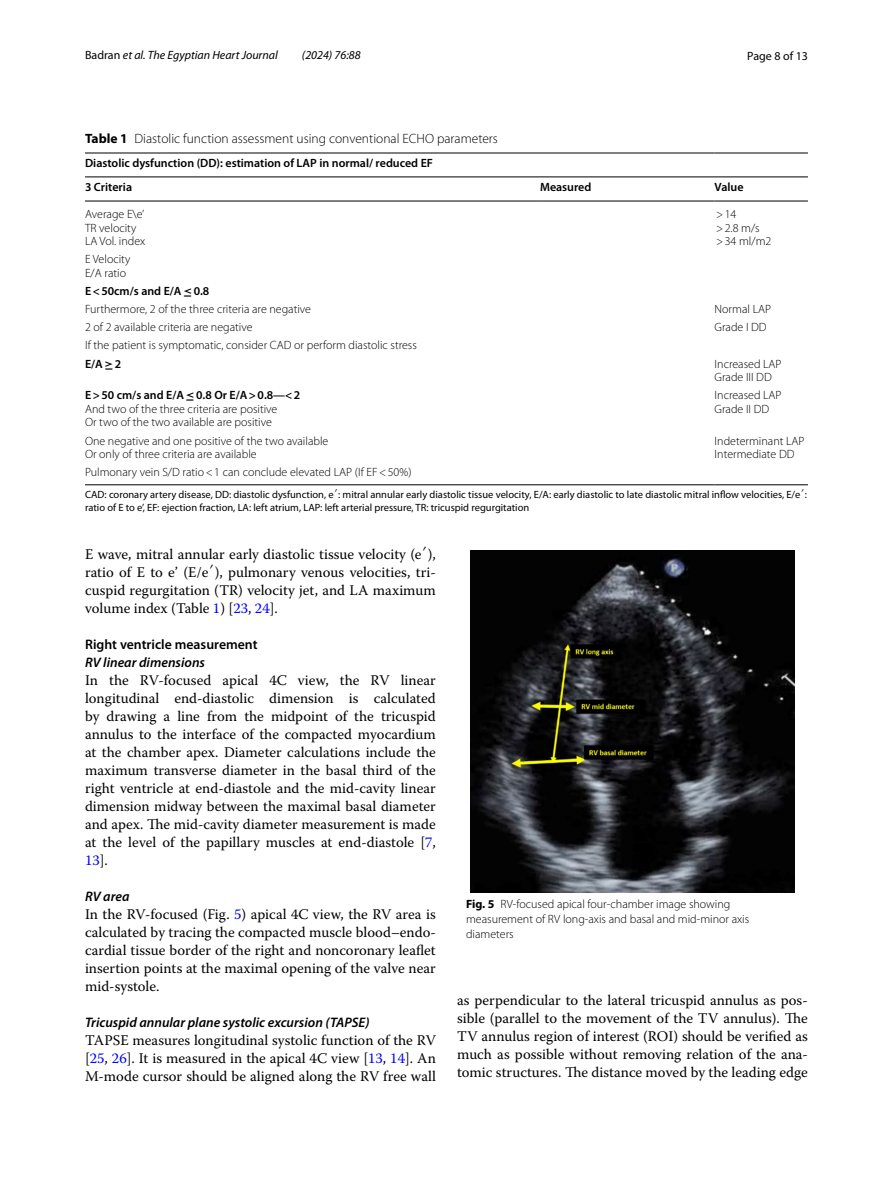
<style>
.page{position:relative;width:893px;height:1187px;background:#fff}
.page>*{position:absolute;margin:0;border:0;box-sizing:border-box;transform-origin:0 0}
.t1{font:14.7px/18px "Warnock Pro";color:#000;text-align:justify}
.t2{font:italic 600 13.8px "Myriad Pro";color:#000}
.t3{font:600 13.8px "Myriad Pro";color:#000}
.t4{font:300 13.5px "Myriad Pro";color:#000}
.t5{font:300 12px/13.5px "Myriad Pro";color:#000}
.t6{font:600 12px/23.9px "Myriad Pro";color:#000}
.t7{font:italic 12px "Myriad Pro";color:#000}
.t8{font:12px "Myriad Pro";color:#000}
.t9{font:10.5px/12.8px "Myriad Pro";color:#000}
.s1{font-style:normal}
.s2{font-weight:700}
.s3{font-weight:600}
.s4{font-family:"SPSMTSYB Bold";font-weight:400}
.s5{font-family:"Code 2000"}
.s6{color:#00f}
</style>
<div class="page">
<hr style="left:85px;top:153px;width:455px;height:1px;background:#000">
<hr style="left:540px;top:153px;width:175px;height:1px;background:#000">
<hr style="left:715px;top:153px;width:93px;height:1px;background:#000">
<hr style="left:85px;top:201px;width:455px;height:1px;background:#000">
<hr style="left:540px;top:201px;width:175px;height:1px;background:#000">
<hr style="left:715px;top:201px;width:93px;height:1px;background:#000">
<hr style="left:85px;top:484px;width:455px;height:1px;background:#000">
<hr style="left:540px;top:484px;width:175px;height:1px;background:#000">
<hr style="left:715px;top:484px;width:93px;height:1px;background:#000">
<hr style="left:85px;top:177px;width:723px;height:1px;background:#000">
<img style="left:471px;top:550px;width:323px;height:342px">
<p class="t7" style="left:85px;top:48px;width:194px"><span class="s1">Badran</span> et al. The Egyptian Heart Journal</p>
<p class="t7" style="left:302px;top:48px;width:60px">(2024) 76:88</p>
<p class="t8" style="left:747px;top:48px;width:62px">Page 8 of 13</p>
<p class="t4" style="left:85px;top:131px;width:414px"><span class="s2">Table 1</span> Diastolic function assessment using conventional ECHO parameters</p>
<p class="t6" style="left:85px;top:151px;width:349px">Diastolic dysfunction (DD): estimation of LAP in normal/ reduced EF<br>3 Criteria</p>
<p class="t6" style="left:540px;top:175px;width:53px">Measured</p>
<p class="t6" style="left:715px;top:175px;width:30px">Value</p>
<p class="t5" style="left:85px;top:207px;width:62px">Average E\e’<br>TR velocity<br>LA Vol. index</p>
<p class="t5" style="left:716px;top:207px;width:57px">&gt;14<br>&gt;2.8 m/s &gt;34 ml/m2</p>
<p class="t5" style="left:85px;top:253px;width:47px">E Velocity<br>E/A ratio</p>
<p class="t5" style="left:85px;top:282px;width:228px;line-height:18.1px"><span class="s3">E&lt;50cm/s and E/A</span><span class="s4">≤</span><span class="s3">0.8<br></span>Furthermore, 2 of the three criteria are negative</p>
<p class="t5" style="left:715px;top:302px;width:58px">Normal LAP</p>
<p class="t5" style="left:85px;top:321px;width:169px">2 of 2 available criteria are negative</p>
<p class="t5" style="left:715px;top:321px;width:54px">Grade I DD</p>
<p class="t5" style="left:85px;top:336px;width:333px;line-height:18.1px">If the patient is symptomatic, consider CAD or perform diastolic stress<br><span class="s3">E/A</span><span class="s4">≥</span><span class="s3">2</span></p>
<p class="t5" style="left:715px;top:357px;width:69px">Increased LAP<br>Grade III DD</p>
<p class="t5" style="left:85px;top:389px;width:217px"><span class="s3">E&gt;50 cm/s and E/A</span><span class="s4">≤</span><span class="s3">0.8 Or E/A&gt;0.8—&lt;2<br></span>And two of the three criteria are positive<br>Or two of the two available are positive</p>
<p class="t5" style="left:715px;top:389px;width:69px">Increased LAP<br>Grade II DD</p>
<p class="t5" style="left:85px;top:434px;width:245px">One negative and one positive of the two available<br>Or only of three criteria are available</p>
<p class="t5" style="left:715px;top:434px;width:91px">Indeterminant LAP<br>Intermediate DD</p>
<p class="t5" style="left:85px;top:465px;width:328px">Pulmonary vein S/D ratio&lt;1 can conclude elevated LAP (If EF&lt;50%)</p>
<p class="t9" style="left:85px;top:488px;width:723px">CAD: coronary artery disease, DD: diastolic dysfunction, e<span class="s5">′</span>: mitral annular early diastolic tissue velocity, E/A: early diastolic to late diastolic mitral inflow velocities, E/e<span class="s5">′</span>: ratio of E to e’, EF: ejection fraction, LA: left atrium, LAP: left arterial pressure, TR: tricuspid regurgitation</p>
<p class="t1" style="left:85px;top:544px;width:352px">E wave, mitral annular early diastolic tissue velocity (e<span class="s5">′</span>), ratio of E to e’ (E/e<span class="s5">′</span>), pulmonary venous velocities, tri&shy;cuspid regurgitation (TR) velocity jet, and LA maximum volume index (Table <span class="s6">1</span>) [<span class="s6">23</span>, <span class="s6">24</span>].</p>
<p class="t3" style="left:85px;top:635px;width:174px">Right ventricle measurement</p>
<p class="t2" style="left:85px;top:653px;width:122px">RV linear dimensions</p>
<p class="t1" style="left:85px;top:670px;width:352px">In the RV-focused apical 4C view, the RV linear longitudinal end-diastolic dimension is calculated by drawing a line from the midpoint of the tricuspid annulus to the interface of the compacted myocardium at the chamber apex. Diameter calculations include the maximum transverse diameter in the basal third of the right ventricle at end-diastole and the mid-cavity linear dimension midway between the maximal basal diameter and apex. The mid-cavity diameter measurement is made at the level of the papillary muscles at end-diastole [<span class="s6">7</span>, <span class="s6">13</span>].</p>
<p class="t2" style="left:85px;top:887px;width:46px">RV area</p>
<p class="t1" style="left:85px;top:904px;width:352px">In the RV-focused (Fig. <span class="s6">5</span>) apical 4C view, the RV area is calculated by tracing the compacted muscle blood–endo&shy;cardial tissue border of the right and noncoronary leaflet insertion points at the maximal opening of the valve near mid-systole.</p>
<p class="t2" style="left:85px;top:1013px;width:286px">Tricuspid annular plane systolic excursion (TAPSE)</p>
<p class="t1" style="left:85px;top:1030px;width:352px">TAPSE measures longitudinal systolic function of the RV [<span class="s6">25</span>, <span class="s6">26</span>]. It is measured in the apical 4C view [<span class="s6">13</span>, <span class="s6">14</span>]. An M-mode cursor should be aligned along the RV free wall</p>
<p class="t5" style="left:466px;top:896px;width:285px;line-height:15px"><span class="s2">Fig. 5</span> RV-focused apical four-chamber image showing measurement of RV long-axis and basal and mid-minor axis diameters</p>
<p class="t1" style="left:457px;top:990px;width:352px">as perpendicular to the lateral tricuspid annulus as pos&shy;sible (parallel to the movement of the TV annulus). The TV annulus region of interest (ROI) should be verified as much as possible without removing relation of the ana&shy;tomic structures. The distance moved by the leading edge</p>
</div>
